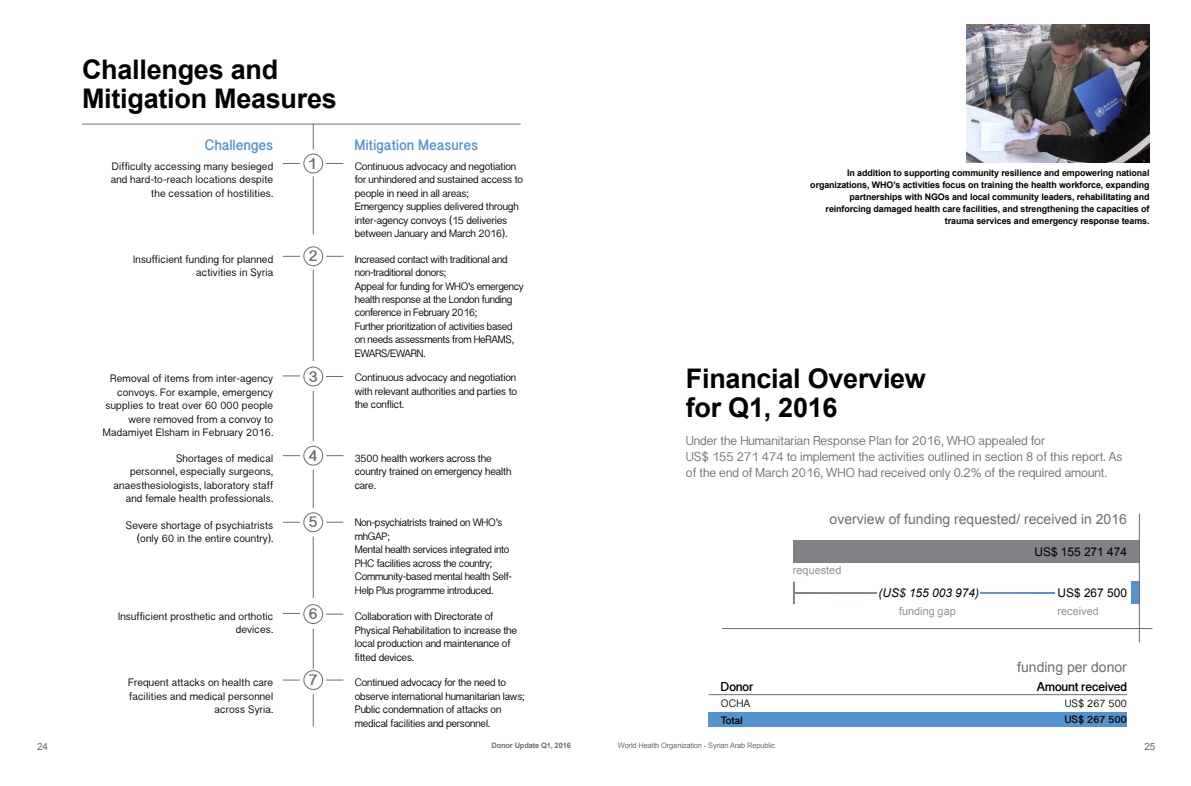
<style>
.page{position:relative;width:1191px;height:786px;background:#fff}
.page>*{position:absolute;margin:0;border:0;box-sizing:border-box;transform-origin:0 0}
.t1{font:700 27px/29px "Arial";letter-spacing:-.01em;color:#000}
.t2{font:700 15px "Kannada Sangam MN";color:#6d6e71}
.t3{font:14px "Arial";color:#6d6e71}
.t4{font:700 14px "Kannada Sangam MN";letter-spacing:.03em;color:#5393ce;scale:.94 1}
.t5{font:12px/16px "Kannada Sangam MN";color:#6d6e71}
.t6{font:12px "Arial";color:#000}
.t7{font:700 12px "Kannada Sangam MN";color:#000}
.t8{font:italic 12px "Arial";color:#000}
.t9{font:11px "Arial";color:#8e9193}
.t10{font:10px/13.4px "Kannada Sangam MN";letter-spacing:-.01em;color:#000}
.t11{font:10px/13.4px "Kannada Sangam MN";letter-spacing:.02em;color:#000;text-align:right}
.t12{font:700 10px "Kannada Sangam MN";letter-spacing:.01em;color:#000}
.t13{font:10px "Arial";color:#6d6e71}
.t14{font:700 9px/12px "Arial";letter-spacing:-.01em;color:#000;text-align:right}
.t15{font:7.5px "Arial";letter-spacing:-.02em;color:#6d6e71}
.t16{font:700 7.5px "Arial";letter-spacing:-.02em;color:#6d6e71}
</style>
<div class="page">
<div style="left:303px;top:246px;width:20px;height:20px;border:1px solid #6d6e71;border-radius:50%"></div>
<svg style="left:313px;top:124px;width:1px;height:25px"></svg>
<svg style="left:283px;top:163px;width:17px;height:1px"></svg>
<svg style="left:283px;top:256px;width:17px;height:1px"></svg>
<svg style="left:283px;top:375px;width:17px;height:1px"></svg>
<svg style="left:283px;top:455px;width:17px;height:1px"></svg>
<svg style="left:283px;top:521px;width:17px;height:1px"></svg>
<svg style="left:283px;top:679px;width:17px;height:1px"></svg>
<svg style="left:326px;top:163px;width:17px;height:1px"></svg>
<hr style="left:82px;top:123px;width:438px;height:1px;background:#6d6e71">
<svg style="left:326px;top:256px;width:17px;height:1px"></svg>
<svg style="left:326px;top:376px;width:17px;height:1px"></svg>
<svg style="left:326px;top:455px;width:17px;height:1px"></svg>
<svg style="left:326px;top:521px;width:17px;height:1px"></svg>
<svg style="left:326px;top:613px;width:17px;height:1px"></svg>
<svg style="left:326px;top:679px;width:17px;height:1px"></svg>
<div style="left:303px;top:153px;width:20px;height:20px;border:1px solid #6d6e71;border-radius:50%"></div>
<div style="left:303px;top:366px;width:20px;height:20px;border:1px solid #6d6e71;border-radius:50%"></div>
<div style="left:303px;top:445px;width:20px;height:20px;border:1px solid #6d6e71;border-radius:50%"></div>
<div style="left:303px;top:512px;width:20px;height:20px;border:1px solid #6d6e71;border-radius:50%"></div>
<div style="left:303px;top:604px;width:20px;height:19px;border:1px solid #6d6e71;border-radius:50%"></div>
<div style="left:303px;top:669px;width:20px;height:20px;border:1px solid #6d6e71;border-radius:50%"></div>
<hr style="left:313px;top:176px;width:1px;height:58px;background:#6d6e71">
<hr style="left:313px;top:269px;width:1px;height:92px;background:#6d6e71">
<hr style="left:313px;top:390px;width:1px;height:51px;background:#6d6e71">
<hr style="left:313px;top:469px;width:1px;height:39px;background:#6d6e71">
<hr style="left:313px;top:536px;width:1px;height:61px;background:#6d6e71">
<hr style="left:313px;top:628px;width:1px;height:40px;background:#6d6e71">
<hr style="left:313px;top:693px;width:1px;height:33px;background:#6d6e71">
<div style="left:1131px;top:581px;width:8px;height:22px;background:#5393ce"></div>
<div style="left:793px;top:540px;width:346px;height:22px;background:#808285"></div>
<hr style="left:722px;top:628px;width:430px;height:1px;background:#6d6e71">
<hr style="left:1139px;top:513px;width:1px;height:129px;background:#6d6e71">
<div style="left:708px;top:712px;width:419px;height:14px;background:#5393ce"></div>
<hr style="left:708px;top:694px;width:419px;height:1px;background:#6d6e71">
<hr style="left:793px;top:581px;width:2px;height:23px;background:#808285">
<svg style="left:795px;top:592px;width:259px;height:1px"></svg>
<div style="left:877px;top:588px;width:103px;height:9px;background:#fff"></div>
<img style="left:966px;top:24px;width:183px;height:138px">
<h1 class="t1" style="left:82px;top:56px;width:256px">Challenges and<br>Mitigation Measures</h1>
<h3 class="t4" style="left:205px;top:137px;width:74px">Challenges</h3>
<h3 class="t4" style="left:355px;top:137px;width:133px">Mitigation Measures</h3>
<p class="t11" style="left:111px;top:159px;width:164px">Difficulty accessing many besieged and hard-to-reach locations despite the cessation of hostilities.</p>
<p class="t11" style="left:133px;top:252px;width:141px">Insufficient funding for planned activities in Syria</p>
<h2 class="t2" style="left:308px;top:155px;width:11px">1</h2>
<h2 class="t2" style="left:309px;top:247px;width:11px">2</h2>
<p class="t11" style="left:103px;top:372px;width:172px">Removal of items from inter-agency convoys. For example, emergency supplies to treat over 60 000 people were removed from a convoy to Madamiyet Elsham in February 2016.</p>
<h2 class="t2" style="left:309px;top:367px;width:11px">3</h2>
<p class="t10" style="left:355px;top:160px;width:170px">Continuous advocacy and negotiation for unhindered and sustained access to people in need in all areas;<br>Emergency supplies delivered through inter-agency convoys (15 deliveries between January and March 2016).</p>
<p class="t10" style="left:355px;top:252px;width:170px">Increased contact with traditional and non-traditional donors;<br>Appeal for funding for WHO’s emergency health response at the London funding conference in February 2016;<br>Further prioritization of activities based on needs assessments from HeRAMS, EWARS/EWARN.</p>
<p class="t10" style="left:355px;top:371px;width:164px;text-align:justify">Continuous advocacy and negotiation with relevant authorities and parties to the conflict.</p>
<p class="t11" style="left:114px;top:451px;width:161px">Shortages of medical<br>personnel, especially surgeons, anaesthesiologists, laboratory staff and female health professionals.</p>
<h2 class="t2" style="left:309px;top:446px;width:11px">4</h2>
<p class="t11" style="left:126px;top:518px;width:149px">Severe shortage of psychiatrists (only 60 in the entire country).</p>
<h2 class="t2" style="left:309px;top:513px;width:11px">5</h2>
<p class="t11" style="left:118px;top:609px;width:157px">Insufficient prosthetic and orthotic devices.</p>
<h2 class="t2" style="left:309px;top:604px;width:11px">6</h2>
<p class="t11" style="left:128px;top:675px;width:147px">Frequent attacks on health care facilities and medical personnel across Syria.</p>
<h2 class="t2" style="left:309px;top:671px;width:11px">7</h2>
<p class="t10" style="left:355px;top:451px;width:158px">3500 health workers across the country trained on emergency health care.</p>
<p class="t10" style="left:355px;top:516px;width:159px">Non-psychiatrists trained on WHO’s mhGAP;<br>Mental health services integrated into<br>PHC facilities across the country;<br>Community-based mental health Self-<br>Help Plus programme introduced.</p>
<p class="t10" style="left:355px;top:610px;width:164px">Collaboration with Directorate of<br>Physical Rehabilitation to increase the local production and maintenance of fitted devices.</p>
<p class="t10" style="left:355px;top:676px;width:171px">Continued advocacy for the need to observe international humanitarian laws; Public condemnation of attacks on medical facilities and personnel.</p>
<p class="t14" style="left:810px;top:167px;width:341px">In addition to supporting community resilience and empowering national organizations, WHO’s activities focus on training the health workforce, expanding partnerships with NGOs and local community leaders, rehabilitating and reinforcing damaged health care facilities, and strengthening the capacities of trauma services and emergency response teams.</p>
<h1 class="t1" style="left:686px;top:365px;width:242px">Financial Overview for Q1, 2016</h1>
<p class="t5" style="left:686px;top:433px;width:438px">Under the Humanitarian Response Plan for 2016, WHO appealed for<br>US$ 155 271 474 to implement the activities outlined in section 8 of this report. As of the end of March 2016, WHO had received only 0.2% of the required amount.</p>
<h3 class="t3" style="left:829px;top:509px;width:299px">overview of funding requested/ received in 2016</h3>
<p class="t6" style="left:1034px;top:543px;width:94px">US$ 155 271 474</p>
<p class="t6" style="left:1057px;top:585px;width:71px">US$ 267 500</p>
<p class="t9" style="left:1057px;top:604px;width:43px">received</p>
<p class="t9" style="left:793px;top:563px;width:50px">requested</p>
<p class="t8" style="left:878px;top:585px;width:102px">(US$ 155 003 974)</p>
<p class="t9" style="left:899px;top:604px;width:58px">funding gap</p>
<h3 class="t3" style="left:1017px;top:657px;width:111px">funding per donor</h3>
<p class="t7" style="left:721px;top:679px;width:34px">Donor</p>
<p class="t7" style="left:1037px;top:679px;width:92px">Amount received</p>
<p class="t10" style="left:1064px;top:696px;width:64px">US$ 267 500</p>
<p class="t12" style="left:1064px;top:713px;width:64px">US$ 267 500</p>
<p class="t10" style="left:721px;top:697px;width:31px">OCHA</p>
<p class="t12" style="left:721px;top:713px;width:23px">Total</p>
<p class="t13" style="left:37px;top:739px;width:12px">24</p>
<p class="t16" style="left:491px;top:740px;width:81px">Donor Update Q1, 2016</p>
<p class="t15" style="left:618px;top:740px;width:159px">World Health Organization - Syrian Arab Republic</p>
<p class="t13" style="left:1144px;top:739px;width:13px">25</p>
</div>
